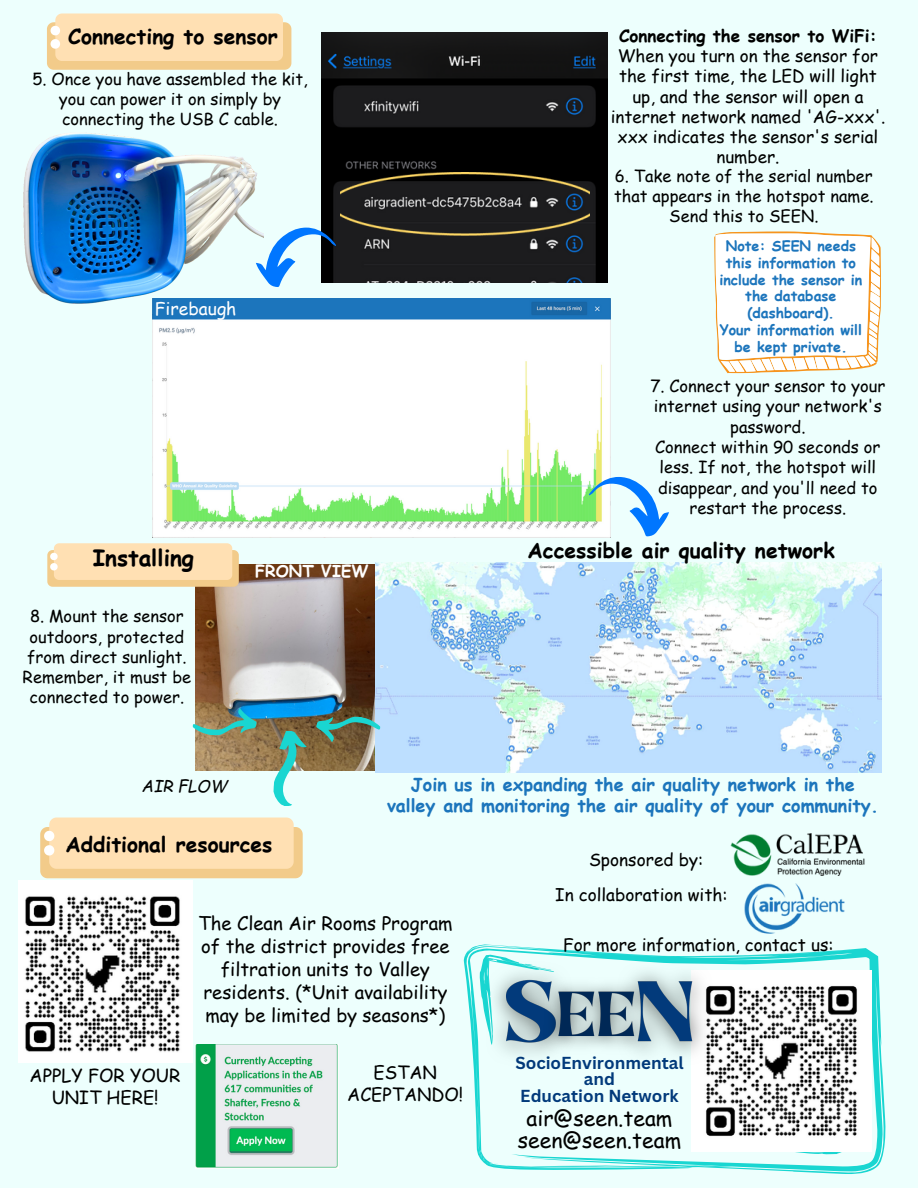
<style>
.page{position:relative;width:918px;height:1188px;background:#edfffd}
.page>*{position:absolute;margin:0;border:0;box-sizing:border-box;transform-origin:0 0}
.t1{font:700 22.65px "Comic Sans MS";color:#000}
.t2{font:21.3px "Comic Sans MS";color:#000}
.t3{font:700 21.15px "Comic Sans MS";color:#000}
.t4{font:700 21px "Comic Sans MS";color:#000}
.t5{font:18.6px/22.8px "Comic Sans MS";color:#000;text-align:center}
.t6{font:700 18px/21.3px "Comic Sans MS";color:#1c75bc;text-align:center}
.t7{font:18px/21.3px "Comic Sans MS";color:#000;text-align:center}
.t8{font:17.55px "Comic Sans MS";color:#fff}
.t9{font:17.25px "Comic Sans MS";color:#000}
.t10{font:17.1px/20.2px "Comic Sans MS";color:#000;text-align:center}
.t11{font:700 17.1px "Comic Sans MS";color:#000}
.t12{font:700 16.95px/16.2px "Canva Sans";color:#023a7b;text-align:center}
.t13{font:16.5px/20.2px "Comic Sans MS";color:#000;text-align:center}
.t14{font:700 16.5px "Comic Sans MS";color:#fff}
.t15{font:italic 16.5px "Comic Sans MS";color:#000}
.t16{font:700 14.25px/16.8px "Comic Sans MS";color:#1c75bc;text-align:center}
</style>
<div class="page">
<img style="left:730px;top:834px;width:135px;height:41px">
<img style="left:196px;top:1045px;width:142px;height:124px">
<img style="left:322px;top:32px;width:286px;height:250px">
<img style="left:340px;top:173px;width:249px;height:63px">
<img style="left:744px;top:883px;width:101px;height:51px">
<img style="left:376px;top:562px;width:506px;height:211px">
<svg style="left:263px;top:228px;width:73px;height:59px"></svg>
<img style="left:23px;top:133px;width:240px;height:173px">
<img style="left:153px;top:299px;width:458px;height:238px">
<div style="left:157px;top:299px;width:216px;height:19px;background:#1c75bc"></div>
<svg style="left:714px;top:231px;width:167px;height:142px;background:#fdf8f0"></svg>
<svg style="left:40px;top:818px;width:263px;height:60px;background:#fcdcad"></svg>
<svg style="left:589px;top:477px;width:80px;height:59px"></svg>
<img style="left:196px;top:565px;width:178px;height:205px">
<svg style="left:464px;top:945px;width:422px;height:229px"></svg>
<img style="left:691px;top:971px;width:180px;height:181px">
<img style="left:477px;top:953px;width:246px;height:123px">
<img style="left:536px;top:971px;width:122px;height:89px">
<img style="left:19px;top:880px;width:173px;height:183px">
<svg style="left:47px;top:14px;width:244px;height:56px;background:#fcdcac"></svg>
<svg style="left:272px;top:730px;width:36px;height:76px"></svg>
<svg style="left:192px;top:705px;width:66px;height:34px;background:#739683"></svg>
<svg style="left:314px;top:711px;width:68px;height:38px;background:#687f6d"></svg>
<svg style="left:47px;top:543px;width:192px;height:44px;background:#fbdcad"></svg>
<p class="t4" style="left:68px;top:21px;width:211px">Connecting to sensor</p>
<p class="t13" style="left:32px;top:68px;width:277px">5. Once you have assembled the kit, you can power it on simply by connecting the USB C cable.</p>
<p class="t8" style="left:155px;top:296px;width:83px">Firebaugh</p>
<h5 class="t1" style="left:93px;top:541px;width:103px">Installing</h5>
<p class="t13" style="left:23px;top:606px;width:170px">8. Mount the sensor outdoors, protected from direct sunlight.<br>Remember, it must be connected to power.</p>
<p class="t14" style="left:255px;top:559px;width:115px">FRONT VIEW</p>
<p class="t11" style="left:619px;top:23px;width:259px">Connecting the sensor to WiFi:</p>
<p class="t10" style="left:611px;top:45px;width:276px">When you turn on the sensor for the first time, the LED will light up, and the sensor will open a internet network named 'AG-xxx'. xxx indicates the sensor's serial number.</p>
<h6 class="t13" style="left:614px;top:165px;width:261px">6. Take note of the serial number that appears in the hotspot name.<br>Send this to SEEN.</h6>
<p class="t16" style="left:720px;top:237px;width:144px">Note: SEEN needs this information to include the sensor in the database (dashboard).</p>
<p class="t16" style="left:720px;top:321px;width:144px">Your information will be kept private.</p>
<p class="t13" style="left:650px;top:375px;width:236px">7. Connect your sensor to your internet using your network's password.</p>
<p class="t13" style="left:655px;top:436px;width:227px">Connect within 90 seconds or less. If not, the hotspot will disappear, and you'll need to restart the process.</p>
<h3 class="t3" style="left:527px;top:535px;width:309px">Accessible air quality network</h3>
<p class="t15" style="left:142px;top:774px;width:87px">AIR FLOW</p>
<p class="t4" style="left:66px;top:829px;width:208px">Additional resources</p>
<p class="t6" style="left:387px;top:773px;width:493px">Join us in expanding the air quality network in the valley and monitoring the air quality of your community.</p>
<p class="t9" style="left:589px;top:847px;width:116px">Sponsored by:</p>
<p class="t9" style="left:555px;top:882px;width:174px">In collaboration with:</p>
<p class="t7" style="left:30px;top:1064px;width:152px">APPLY FOR YOUR<br>UNIT HERE!</p>
<h3 class="t5" style="left:198px;top:911px;width:256px">The Clean Air Rooms Program of the district provides free filtration units to Valley residents. (*Unit availability may be limited by seasons*)</h3>
<p class="t7" style="left:347px;top:1061px;width:117px">ESTAN<br>ACEPTANDO!</p>
<p class="t9" style="left:563px;top:932px;width:272px">For more information, contact us:</p>
<h3 class="t12" style="left:515px;top:1055px;width:170px">SocioEnvironmental and<br>Education Network</h3>
<p class="t2" style="left:527px;top:1102px;width:147px">air@seen.team</p>
<h3 class="t2" style="left:518px;top:1125px;width:165px">seen@seen.team</h3>
</div>
